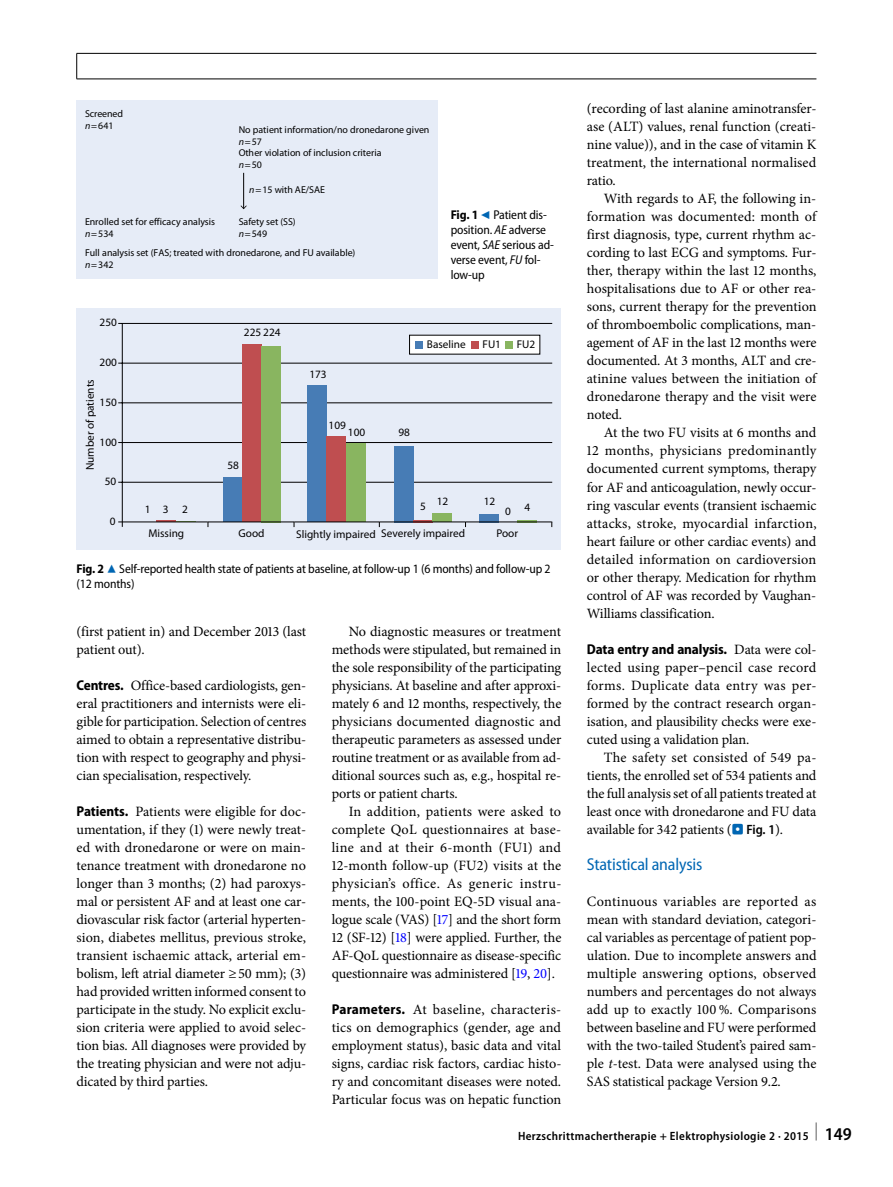
<style>
.page{position:relative;width:893px;height:1187px;background:#fff}
.page>*{position:absolute;margin:0;border:0;box-sizing:border-box;transform-origin:0 0}
.t1{font:semi-condensed 17.25px "Myriad Pro";letter-spacing:-.01em;color:#0066b3}
.t2{font:14.25px/18px "Minion Pro";letter-spacing:-.01em;color:#000;text-align:justify}
.t3{font:700 semi-condensed 14.25px "Myriad Pro";letter-spacing:-.01em;color:#000}
.t4{font:semi-condensed 12.75px/15px "Myriad Pro";letter-spacing:-.01em;color:#000}
.t5{font:600 semi-condensed 12px "Myriad Pro";letter-spacing:.03em;color:#000}
.t6{font:11.25px "Myriad Pro";color:#010001}
.t7{font:9.9px/12px "Myriad Pro";color:#000}
.s1{font-family:"Minion Pro";font-weight:400;font-stretch:normal}
.s2{font-family:"Blik Buttons";color:#0066b3}
.s3{font-family:"Myriad Pro";font-weight:600;font-stretch:semi-condensed;font-size:13.5px}
.s4{font-style:italic}
.s5{font-size:18px}
.s6{font-weight:700}
.s7{font-family:"Blik Buttons";font-stretch:normal;font-size:13.5px;color:#0066b3}
.s8{color:#00f}
.s9{font-family:"Myriad Pro";font-weight:700;font-stretch:semi-condensed}
</style>
<div class="page">
<hr style="left:77px;top:79px;width:739px;height:1px;background:#000">
<svg style="left:76px;top:54px;width:1px;height:25px"></svg>
<hr style="left:77px;top:53px;width:739px;height:1px;background:#000">
<div style="left:77px;top:308px;width:484px;height:241px;background:#e6ecf7"></div>
<svg style="left:118px;top:322px;width:435px;height:205px"></svg>
<div style="left:223px;top:477px;width:19px;height:45px;background:#477cb5"></div>
<div style="left:415px;top:341px;width:8px;height:7px;background:#477cb5"></div>
<div style="left:242px;top:344px;width:19px;height:178px;background:#bf4e50"></div>
<div style="left:471px;top:341px;width:8px;height:7px;background:#bf4e50"></div>
<div style="left:505px;top:341px;width:8px;height:7px;background:#89b560"></div>
<div style="left:261px;top:346px;width:20px;height:176px;background:#89b560"></div>
<svg style="left:157px;top:520px;width:38px;height:1px"></svg>
<div style="left:308px;top:385px;width:19px;height:136px;background:#477cb5"></div>
<div style="left:327px;top:436px;width:19px;height:85px;background:#bf4e50"></div>
<div style="left:346px;top:442px;width:20px;height:79px;background:#89b560"></div>
<div style="left:394px;top:446px;width:19px;height:76px;background:#477cb5"></div>
<div style="left:479px;top:514px;width:19px;height:8px;background:#477cb5"></div>
<svg style="left:413px;top:520px;width:19px;height:1px"></svg>
<div style="left:432px;top:513px;width:20px;height:9px;background:#89b560"></div>
<hr style="left:517px;top:519px;width:20px;height:3px;background:#89b560">
<hr style="left:118px;top:521px;width:434px;height:1px;background:#010001">
<div style="left:77px;top:100px;width:361px;height:179px;background:#e6ecf7"></div>
<hr style="left:243px;top:173px;width:1px;height:35px;background:#010001">
<svg style="left:241px;top:205px;width:6px;height:4px"></svg>
<p class="t2" style="left:587px;top:100px;width:231px">(recording of last alanine aminotransfer&shy;ase (ALT) values, renal function (creati&shy;nine value)), and in the case of vitamin K treatment, the international normalised ratio.</p>
<p class="t2" style="left:587px;top:190px;width:231px;text-indent:17px">With regards to AF, the following in&shy;formation was documented: month of first diagnosis, type, current rhythm ac&shy;cording to last ECG and symptoms. Fur&shy;ther, therapy within the last 12 months, hospitalisations due to AF or other rea&shy;sons, current therapy for the prevention of thromboembolic complications, man&shy;agement of AF in the last 12 months were documented. At 3 months, ALT and cre&shy;atinine values between the initiation of dronedarone therapy and the visit were noted.</p>
<p class="t2" style="left:587px;top:424px;width:231px;text-indent:17px">At the two FU visits at 6 months and 12 months, physicians predominantly documented current symptoms, therapy for AF and anticoagulation, newly occur&shy;ring vascular events (transient ischaemic attacks, stroke, myocardial infarction, heart failure or other cardiac events) and detailed information on cardioversion or other therapy. Medication for rhythm control of AF was recorded by Vaughan-Williams classification.</p>
<p class="t3" style="left:587px;top:640px;width:231px">Data entry and analysis. <span class="s1">Data were col-</span></p>
<p class="t2" style="left:587px;top:658px;width:231px">lected using paper–pencil case record forms. Duplicate data entry was per&shy;formed by the contract research organ&shy;isation, and plausibility checks were exe&shy;cuted using a validation plan.</p>
<p class="t2" style="left:587px;top:748px;width:231px;text-indent:17px">The safety set consisted of 549 pa&shy;tients, the enrolled set of 534 patients and the full analysis set of all patients treated at least once with dronedarone and FU data available for 342 patients (<span class="s2">.</span> <span class="s3">Fig. 1</span>).</p>
<p class="t1" style="left:587px;top:854px;width:117px">Statistical analysis</p>
<p class="t2" style="left:587px;top:892px;width:231px">Continuous variables are reported as mean with standard deviation, categori&shy;cal variables as percentage of patient pop&shy;ulation. Due to incomplete answers and multiple answering options, observed numbers and percentages do not always add up to exactly 100 %. Comparisons between baseline and FU were performed with the two-tailed Student’s paired sam&shy;ple <span class="s4">t</span>-test. Data were analysed using the SAS statistical package Version 9.2.</p>
<p class="t5" style="left:518px;top:1129px;width:335px">Herzschrittmachertherapie + Elektrophysiologie 2 · 2015 <sup>|</sup> <span class="s5">149</span></p>
<p class="t7" style="left:85px;top:107px;width:40px">Screened <span class="s4">n</span>=641</p>
<p class="t7" style="left:239px;top:123px;width:192px">No patient information/no dronedarone given <span class="s4">n</span>=57<br>Other violation of inclusion criteria<br><span class="s4">n</span>=50</p>
<p class="t7" style="left:249px;top:183px;width:78px"><span class="s4">n</span>=15 with AE/SAE</p>
<p class="t7" style="left:239px;top:215px;width:59px">Safety set (SS) <span class="s4">n</span>=549</p>
<p class="t4" style="left:451px;top:207px;width:105px"><span class="s6">Fig. 1</span> <span class="s7">9</span> Patient dis&shy;position. <span class="s4">AE</span> adverse event, <span class="s4">SAE</span> serious ad&shy;verse event, <span class="s4">FU</span> fol&shy;low-up</p>
<p class="t7" style="left:85px;top:215px;width:132px">Enrolled set for efficacy analysis <span class="s4">n</span>=534</p>
<p class="t7" style="left:85px;top:246px;width:272px">Full analysis set (FAS; treated with dronedarone, and FU available) <span class="s4">n</span>=342</p>
<p class="t6" style="left:100px;top:316px;width:19px">250</p>
<p class="t6" style="left:100px;top:355px;width:19px">200</p>
<p class="t6" style="left:100px;top:395px;width:19px">150</p>
<p class="t6" style="left:100px;top:435px;width:19px">100</p>
<p class="t6" style="left:105px;top:474px;width:13px">50</p>
<p class="t6" style="left:110px;top:514px;width:7px">0</p>
<p class="t6" style="left:244px;top:325px;width:38px">225 224</p>
<p class="t6" style="left:427px;top:337px;width:40px">Baseline</p>
<p class="t6" style="left:482px;top:337px;width:20px">FU1</p>
<p class="t6" style="left:517px;top:337px;width:20px">FU2</p>
<p class="t6" style="left:309px;top:367px;width:19px">173</p>
<p class="t6" style="left:83px;top:470px;width:93px;rotate:-90deg">Number of patients</p>
<p class="t6" style="left:329px;top:418px;width:19px">109</p>
<p class="t6" style="left:348px;top:425px;width:19px">100</p>
<p class="t6" style="left:398px;top:425px;width:13px">98</p>
<p class="t6" style="left:227px;top:458px;width:13px">58</p>
<p class="t6" style="left:437px;top:494px;width:13px">12</p>
<p class="t6" style="left:484px;top:494px;width:13px">12</p>
<p class="t6" style="left:420px;top:499px;width:7px">5</p>
<p class="t6" style="left:524px;top:500px;width:7px">4</p>
<p class="t6" style="left:145px;top:502px;width:25px">1 3</p>
<p class="t6" style="left:182px;top:502px;width:7px">2</p>
<p class="t6" style="left:505px;top:504px;width:7px">0</p>
<p class="t6" style="left:296px;top:527px;width:170px">Slightly impaired Severely impaired</p>
<p class="t6" style="left:496px;top:526px;width:23px">Poor</p>
<p class="t6" style="left:148px;top:526px;width:37px">Missing</p>
<p class="t6" style="left:239px;top:526px;width:27px">Good</p>
<p class="t4" style="left:77px;top:561px;width:476px"><span class="s6">Fig. 2</span> <span class="s7">8</span> Self-reported health state of patients at baseline, at follow-up 1 (6 months) and follow-up 2 (12 months)</p>
<p class="t2" style="left:332px;top:622px;width:231px;text-indent:17px">No diagnostic measures or treatment methods were stipulated, but remained in the sole responsibility of the participating physicians. At baseline and after approxi&shy;mately 6 and 12 months, respectively, the physicians documented diagnostic and therapeutic parameters as assessed under routine treatment or as available from ad&shy;ditional sources such as, e.g., hospital re&shy;ports or patient charts.</p>
<p class="t2" style="left:332px;top:802px;width:231px;text-indent:17px">In addition, patients were asked to complete QoL questionnaires at base&shy;line and at their 6-month (FU1) and 12-month follow-up (FU2) visits at the physician’s office. As generic instru&shy;ments, the 100-point EQ-5D visual ana&shy;logue scale (VAS) [<span class="s8">17</span>] and the short form 12 (SF-12) [<span class="s8">18</span>] were applied. Further, the AF-QoL questionnaire as disease-specific questionnaire was administered [<span class="s8">19</span>, <span class="s8">20</span>].</p>
<p class="t2" style="left:332px;top:1000px;width:231px"><span class="s9">Parameters.</span> At baseline, characteris&shy;tics on demographics (gender, age and employment status), basic data and vital signs, cardiac risk factors, cardiac histo&shy;ry and concomitant diseases were noted.<br>Particular focus was on hepatic function</p>
<p class="t2" style="left:77px;top:622px;width:231px">(first patient in) and December 2013 (last patient out).</p>
<p class="t2" style="left:77px;top:676px;width:231px"><span class="s9">Centres.</span> Office-based cardiologists, gen&shy;eral practitioners and internists were eli&shy;gible for participation. Selection of centres aimed to obtain a representative distribu&shy;tion with respect to geography and physi&shy;cian specialisation, respectively.</p>
<p class="t2" style="left:77px;top:802px;width:231px"><span class="s9">Patients.</span> Patients were eligible for doc&shy;umentation, if they (1) were newly treat&shy;ed with dronedarone or were on main&shy;tenance treatment with dronedarone no longer than 3 months; (2) had paroxys&shy;mal or persistent AF and at least one car&shy;diovascular risk factor (arterial hyperten&shy;sion, diabetes mellitus, previous stroke, transient ischaemic attack, arterial em&shy;bolism, left atrial diameter ≥50 mm); (3) had provided written informed consent to participate in the study. No explicit exclu&shy;sion criteria were applied to avoid selec&shy;tion bias. All diagnoses were provided by the treating physician and were not adju&shy;dicated by third parties.</p>
</div>
